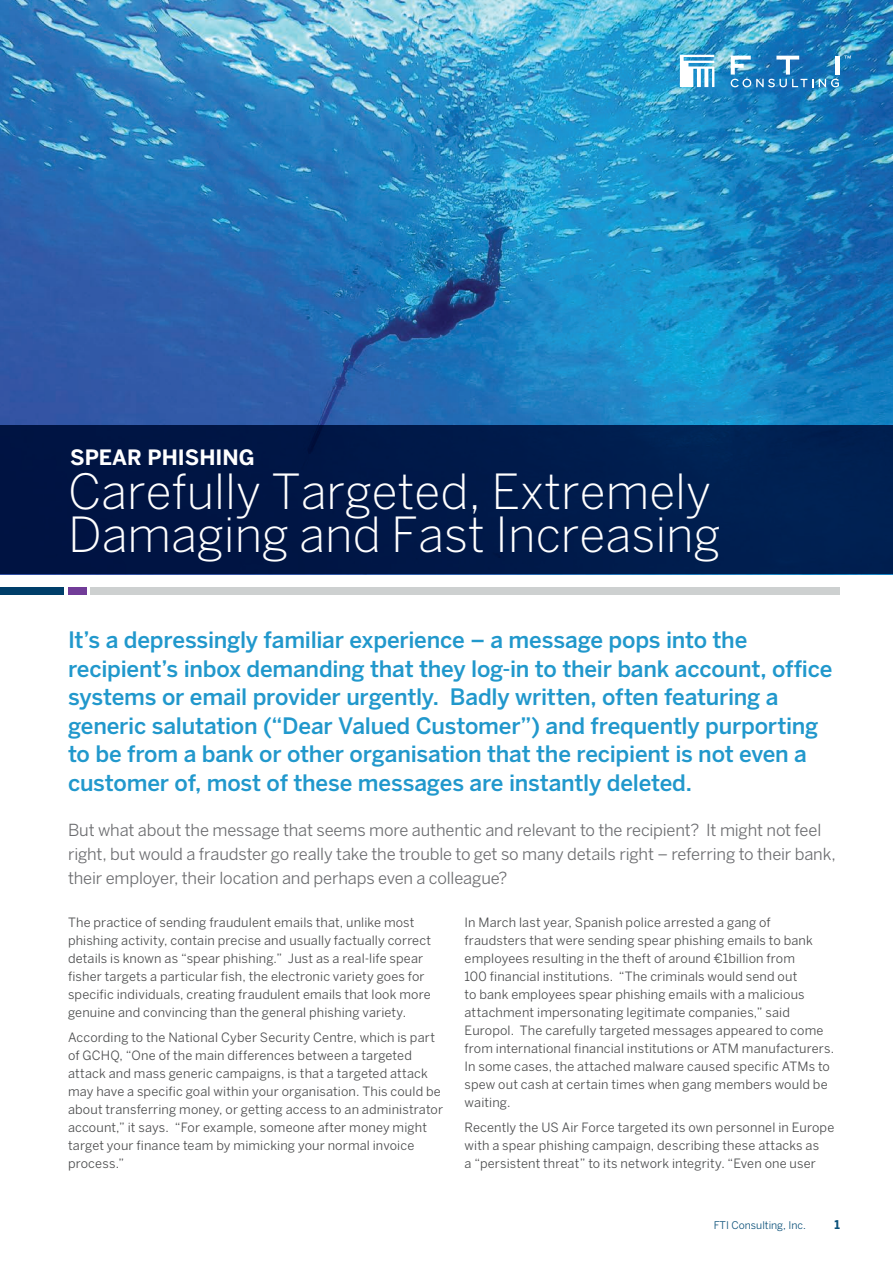
<style>
.page{position:relative;width:893px;height:1263px;background:#fff}
.page>*{position:absolute;margin:0;border:0;box-sizing:border-box;transform-origin:0 0}
.t1{font:300 48px/43.5px "Benton Sans";color:#fff}
.t2{font:500 22.5px/28.5px "Benton Sans";letter-spacing:-.01em;color:#2198cc}
.t3{font:700 21px "Benton Sans";color:#fff}
.t4{font:16.5px/24px "Benton Sans";letter-spacing:-.01em;color:#6c6d70}
.t5{font:12.75px/18px "Benton Sans";letter-spacing:.01em;color:#4b4c4d}
.t6{font:700 12px "Benton Sans";color:#0a5079}
.t7{font:10.5px "Benton Sans";color:#0a5079}
</style>
<div class="page">
<div style="left:68px;top:587px;width:18px;height:7px;background:#713c98"></div>
<div style="left:91px;top:587px;width:749px;height:7px;background:#cdd0d0"></div>
<div style="left:0;top:587px;width:64px;height:7px;background:#003e69"></div>
<img style="left:0;top:0;width:893px;height:425px">
<svg style="left:680px;top:55px;width:34px;height:32px"></svg>
<svg style="left:819px;top:79px;width:20px;height:8px"></svg>
<svg style="left:844px;top:56px;width:7px;height:3px"></svg>
<hr style="left:835px;top:56px;width:4px;height:19px;background:#fff">
<svg style="left:731px;top:56px;width:82px;height:31px;background:#458fc5"></svg>
<div style="left:0;top:425px;width:893px;height:149px;background:#001948"></div>
<h3 class="t3" style="left:70px;top:445px;width:186px">SPEAR PHISHING</h3>
<h1 class="t1" style="left:68px;top:469px;width:654px">Carefully Targeted, Extremely<br>Damaging and Fast Increasing</h1>
<p class="t2" style="left:68px;top:625px;width:766px">It’s a depressingly familiar experience – a message pops into the recipient’s inbox demanding that they log-in to their bank account, office systems or email provider urgently. Badly written, often featuring a generic salutation (“Dear Valued Customer”) and frequently purporting to be from a bank or other organisation that the recipient is not even a customer of, most of these messages are instantly deleted.</p>
<p class="t4" style="left:68px;top:817px;width:769px">But what about the message that seems more authentic and relevant to the recipient? It might not feel right, but would a fraudster go really take the trouble to get so many details right – referring to their bank, their employer, their location and perhaps even a colleague?</p>
<p class="t5" style="left:68px;top:913px;width:365px">The practice of sending fraudulent emails that, unlike most phishing activity, contain precise and usually factually correct details is known as “spear phishing.” Just as a real-life spear fisher targets a particular fish, the electronic variety goes for specific individuals, creating fraudulent emails that look more genuine and convincing than the general phishing variety.</p>
<p class="t5" style="left:68px;top:1028px;width:377px">According to the National Cyber Security Centre, which is part of GCHQ, “One of the main differences between a targeted attack and mass generic campaigns, is that a targeted attack may have a specific goal within your organisation. This could be about transferring money, or getting access to an administrator account,” it says. “For example, someone after money might target your finance team by mimicking your normal invoice process.”</p>
<p class="t5" style="left:465px;top:913px;width:371px">In March last year, Spanish police arrested a gang of fraudsters that were sending spear phishing emails to bank employees resulting in the theft of around €1billion from<br>100 financial institutions. “The criminals would send out<br>to bank employees spear phishing emails with a malicious attachment impersonating legitimate companies,” said Europol. The carefully targeted messages appeared to come from international financial institutions or ATM manufacturers.<br>In some cases, the attached malware caused specific ATMs to spew out cash at certain times when gang members would be waiting.</p>
<p class="t5" style="left:465px;top:1118px;width:371px">Recently the US Air Force targeted its own personnel in Europe with a spear phishing campaign, describing these attacks as<br>a “persistent threat” to its network integrity. “Even one user</p>
<p class="t7" style="left:714px;top:1218px;width:94px">FTI Consulting, Inc.</p>
<p class="t6" style="left:834px;top:1217px;width:7px">1</p>
</div>
